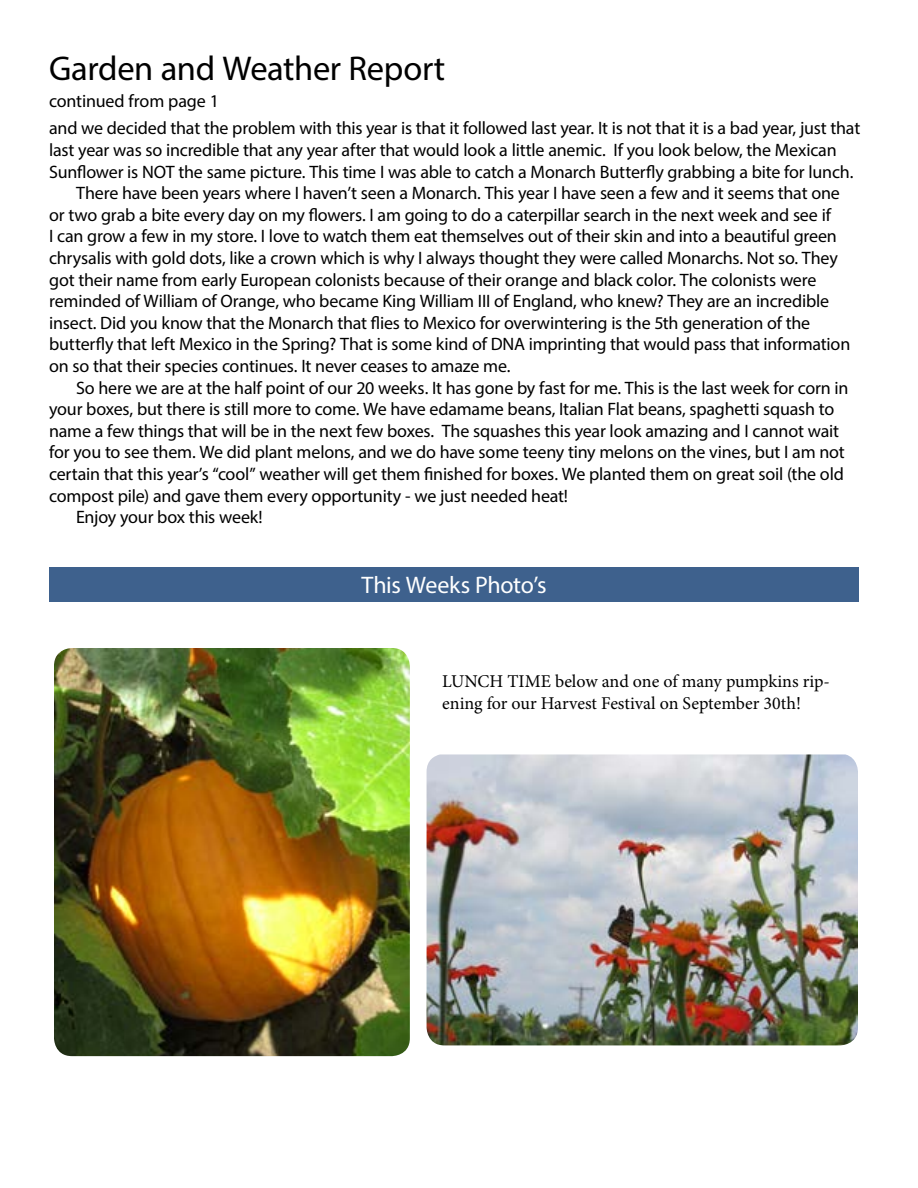
<style>
.page{position:relative;width:918px;height:1188px;background:#fff}
.page>*{position:absolute;margin:0;border:0;box-sizing:border-box;transform-origin:0 0}
.t1{font:34.5px "Myriad Pro";letter-spacing:-.01em;color:#000}
.t2{font:24px "Myriad Pro";letter-spacing:-.015em;color:#fff}
.t3{font:18px/27.5px "Myriad Pro";letter-spacing:-.015em;color:#000}
.t4{font:18px/21.6px "Minion Pro";letter-spacing:-.005em;color:#000}
</style>
<div class="page">
<img style="left:54px;top:648px;width:356px;height:408px">
<img style="left:427px;top:754px;width:431px;height:291px">
<div style="left:49px;top:567px;width:810px;height:35px;background:#3e618d"></div>
<h1 class="t1" style="left:49px;top:47px;width:398px">Garden and Weather Report</h1>
<p class="t3" style="left:49px;top:87px;width:813px">continued from page 1<br>and we decided that the problem with this year is that it followed last year. It is not that it is a bad year, just that</p>
<p class="t3" style="left:49px;top:136px;width:789px">last year was so incredible that any year after that would look a little anemic. If you look below, the Mexican</p>
<p class="t3" style="left:49px;top:158px;width:806px">Sunflower is NOT the same picture. This time I was able to catch a Monarch Butterfly grabbing a bite for lunch.</p>
<p class="t3" style="left:76px;top:179px;width:765px">There have been years where I haven’t seen a Monarch. This year I have seen a few and it seems that one</p>
<p class="t3" style="left:49px;top:201px;width:783px">or two grab a bite every day on my flowers. I am going to do a caterpillar search in the next week and see if</p>
<p class="t3" style="left:49px;top:222px;width:789px">I can grow a few in my store. I love to watch them eat themselves out of their skin and into a beautiful green</p>
<p class="t3" style="left:49px;top:244px;width:790px">chrysalis with gold dots, like a crown which is why I always thought they were called Monarchs. Not so. They</p>
<p class="t3" style="left:49px;top:266px;width:769px">got their name from early European colonists because of their orange and black color. The colonists were</p>
<p class="t3" style="left:49px;top:287px;width:782px">reminded of William of Orange, who became King William III of England, who knew? They are an incredible</p>
<p class="t3" style="left:49px;top:309px;width:763px">insect. Did you know that the Monarch that flies to Mexico for overwintering is the 5th generation of the</p>
<p class="t3" style="left:49px;top:330px;width:803px">butterfly that left Mexico in the Spring? That is some kind of DNA imprinting that would pass that information</p>
<p class="t3" style="left:49px;top:352px;width:463px">on so that their species continues. It never ceases to amaze me.</p>
<p class="t3" style="left:76px;top:374px;width:774px">So here we are at the half point of our 20 weeks. It has gone by fast for me. This is the last week for corn in</p>
<p class="t3" style="left:49px;top:395px;width:787px">your boxes, but there is still more to come. We have edamame beans, Italian Flat beans, spaghetti squash to</p>
<p class="t3" style="left:49px;top:417px;width:792px">name a few things that will be in the next few boxes. The squashes this year look amazing and I cannot wait</p>
<p class="t3" style="left:49px;top:438px;width:797px">for you to see them. We did plant melons, and we do have some teeny tiny melons on the vines, but I am not</p>
<p class="t3" style="left:49px;top:460px;width:796px">certain that this year’s “cool” weather will get them finished for boxes. We planted them on great soil (the old</p>
<p class="t3" style="left:49px;top:482px;width:520px">compost pile) and gave them every opportunity - we just needed heat!</p>
<p class="t3" style="left:76px;top:503px;width:188px">Enjoy your box this week!</p>
<h2 class="t2" style="left:362px;top:570px;width:187px">This Weeks Photo’s</h2>
<p class="t4" style="left:442px;top:671px;width:389px">LUNCH TIME below and one of many pumpkins rip&shy;ening for our Harvest Festival on September 30th!</p>
</div>
